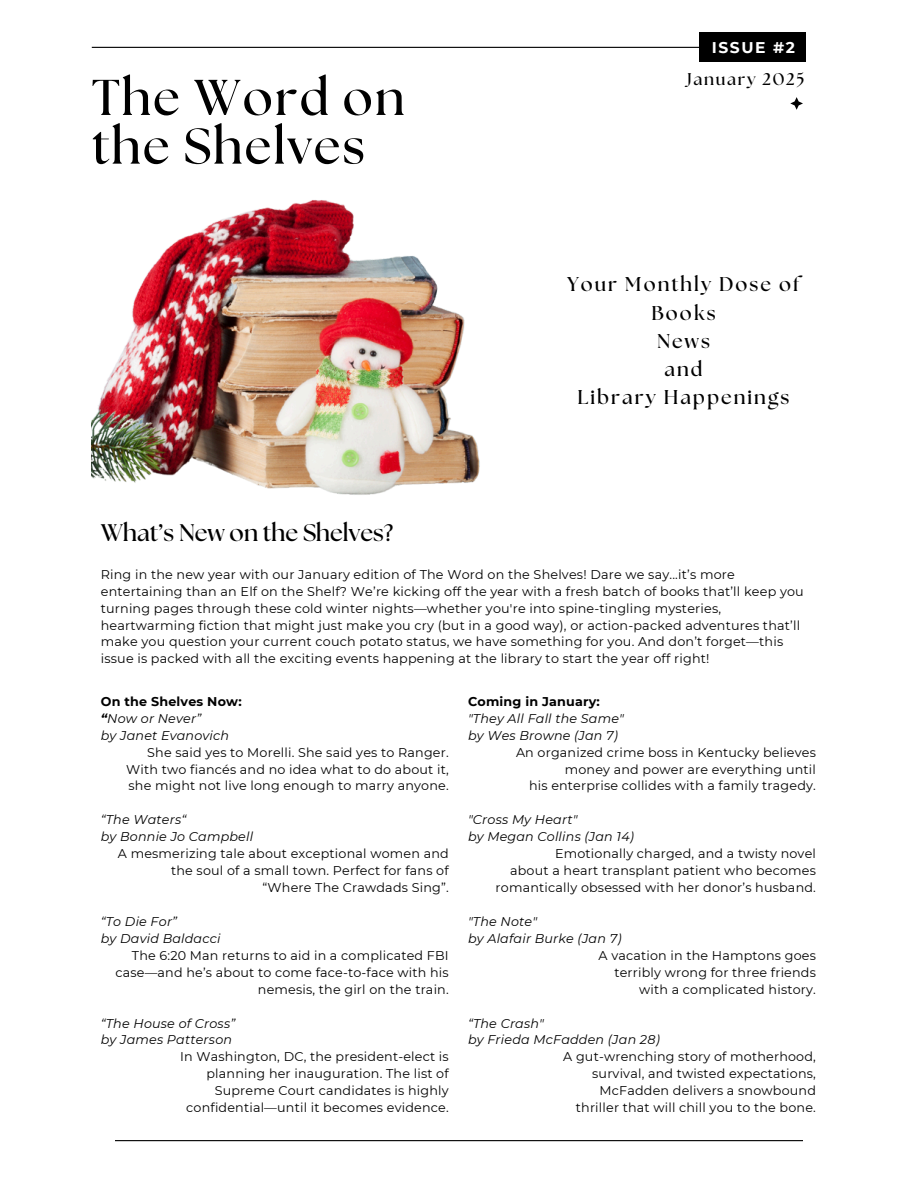
<style>
.page{position:relative;width:918px;height:1188px;background:#fff}
.page>*{position:absolute;margin:0;border:0;box-sizing:border-box;transform-origin:0 0}
.t1{font:700 50.25px/48.8px "The Seasons";letter-spacing:.04em;color:#000}
.t2{font:700 24px "The Seasons";color:#000}
.t3{font:700 19.95px/28.2px "The Seasons";letter-spacing:.1em;color:#000;text-align:center}
.t4{font:700 16.95px "The Seasons";letter-spacing:.1em;color:#000}
.t5{font:700 15.45px "Montserrat";letter-spacing:.1em;color:#fff}
.t6{font:12.75px/17px "Montserrat";letter-spacing:.015em;color:#000;text-align:right}
.t7{font:italic 12.75px "Montserrat";letter-spacing:.015em;color:#000}
.t8{font:700 12.75px "Montserrat";letter-spacing:.015em;color:#000}
.s1{font-weight:700}
</style>
<div class="page">
<hr style="left:92px;top:47px;width:711px;height:1px;background:#000">
<hr style="left:115px;top:1140px;width:688px;height:1px;background:#000">
<svg style="left:790px;top:97px;width:13px;height:13px"></svg>
<img style="left:92px;top:200px;width:388px;height:295px">
<div style="left:700px;top:32px;width:106px;height:30px;background:#000"></div>
<p class="t5" style="left:712px;top:38px;width:85px">ISSUE #2</p>
<p class="t1" style="left:92px;top:76px;width:314px">The Word on the Shelves</p>
<p class="t4" style="left:687px;top:71px;width:119px">January 2025</p>
<p class="t3" style="left:568px;top:271px;width:233px">Your Monthly Dose of<br>Books<br>News<br>and<br>Library Happenings</p>
<h3 class="t2" style="left:101px;top:522px;width:294px">What’s New on the Shelves?</h3>
<p class="t6" style="left:101px;top:566px;width:705px;text-align:left">Ring in the new year with our January edition of The Word on the Shelves! Dare we say...it’s more entertaining than an Elf on the Shelf? We’re kicking off the year with a fresh batch of books that’ll keep you turning pages through these cold winter nights—whether you're into spine-tingling mysteries, heartwarming fiction that might just make you cry (but in a good way), or action-packed adventures that’ll make you question your current couch potato status, we have something for you. And don’t forget—this issue is packed with all the exciting events happening at the library to start the year off right!</p>
<h1 class="t8" style="left:101px;top:693px;width:142px">On the Shelves Now:</h1>
<p class="t7" style="left:101px;top:710px;width:102px"><span class="s1">“</span>Now or Never”</p>
<p class="t7" style="left:101px;top:727px;width:130px">by Janet Evanovich</p>
<h2 class="t6" style="left:147px;top:744px;width:303px">She said yes to Morelli. She said yes to Ranger.</h2>
<p class="t6" style="left:126px;top:760px;width:324px;text-align:left">With two fiancés and no idea what to do about it, she might not live long enough to marry anyone.</p>
<p class="t7" style="left:101px;top:812px;width:87px">“The Waters“</p>
<p class="t7" style="left:101px;top:829px;width:154px">by Bonnie Jo Campbell</p>
<p class="t6" style="left:118px;top:845px;width:332px">A mesmerizing tale about exceptional women and</p>
<p class="t6" style="left:171px;top:862px;width:279px">the soul of a small town. Perfect for fans of</p>
<p class="t6" style="left:263px;top:879px;width:188px">“Where The Crawdads Sing”.</p>
<p class="t7" style="left:101px;top:914px;width:78px">“To Die For”</p>
<p class="t7" style="left:101px;top:931px;width:121px">by David Baldacci</p>
<p class="t6" style="left:115px;top:947px;width:335px">The 6:20 Man returns to aid in a complicated FBI case—and he’s about to come face-to-face with his nemesis, the girl on the train.</p>
<p class="t7" style="left:101px;top:1015px;width:136px">“The House of Cross”</p>
<p class="t7" style="left:101px;top:1032px;width:133px">by James Patterson</p>
<p class="t6" style="left:180px;top:1048px;width:270px">In Washington, DC, the president-elect is</p>
<p class="t6" style="left:207px;top:1065px;width:244px">planning her inauguration. The list of</p>
<p class="t6" style="left:215px;top:1082px;width:236px">Supreme Court candidates is highly</p>
<p class="t6" style="left:186px;top:1099px;width:264px">confidential—until it becomes evidence.</p>
<p class="t8" style="left:468px;top:693px;width:133px">Coming in January:</p>
<p class="t7" style="left:468px;top:710px;width:158px">"They All Fall the Same"</p>
<p class="t7" style="left:468px;top:727px;width:152px">by Wes Browne (Jan 7)</p>
<p class="t6" style="left:516px;top:744px;width:301px">An organized crime boss in Kentucky believes money and power are everything until</p>
<p class="t6" style="left:529px;top:777px;width:288px">his enterprise collides with a family tragedy.</p>
<p class="t7" style="left:468px;top:812px;width:111px">"Cross My Heart"</p>
<p class="t7" style="left:468px;top:829px;width:168px">by Megan Collins (Jan 14)</p>
<p class="t6" style="left:555px;top:845px;width:262px">Emotionally charged, and a twisty novel</p>
<p class="t6" style="left:496px;top:862px;width:322px">about a heart transplant patient who becomes romantically obsessed with her donor’s husband.</p>
<p class="t7" style="left:468px;top:914px;width:71px">"The Note"</p>
<p class="t7" style="left:468px;top:931px;width:155px">by Alafair Burke (Jan 7)</p>
<p class="t6" style="left:599px;top:947px;width:219px">A vacation in the Hamptons goes</p>
<p class="t6" style="left:614px;top:964px;width:203px">terribly wrong for three friends</p>
<p class="t6" style="left:639px;top:981px;width:178px">with a complicated history.</p>
<p class="t7" style="left:468px;top:1015px;width:78px">“The Crash"</p>
<p class="t7" style="left:468px;top:1032px;width:193px">by Frieda McFadden (Jan 28)</p>
<p class="t6" style="left:563px;top:1048px;width:254px">A gut-wrenching story of motherhood,</p>
<p class="t6" style="left:592px;top:1065px;width:225px">survival, and twisted expectations,</p>
<p class="t6" style="left:600px;top:1082px;width:218px">McFadden delivers a snowbound</p>
<p class="t6" style="left:576px;top:1099px;width:242px">thriller that will chill you to the bone.</p>
</div>
